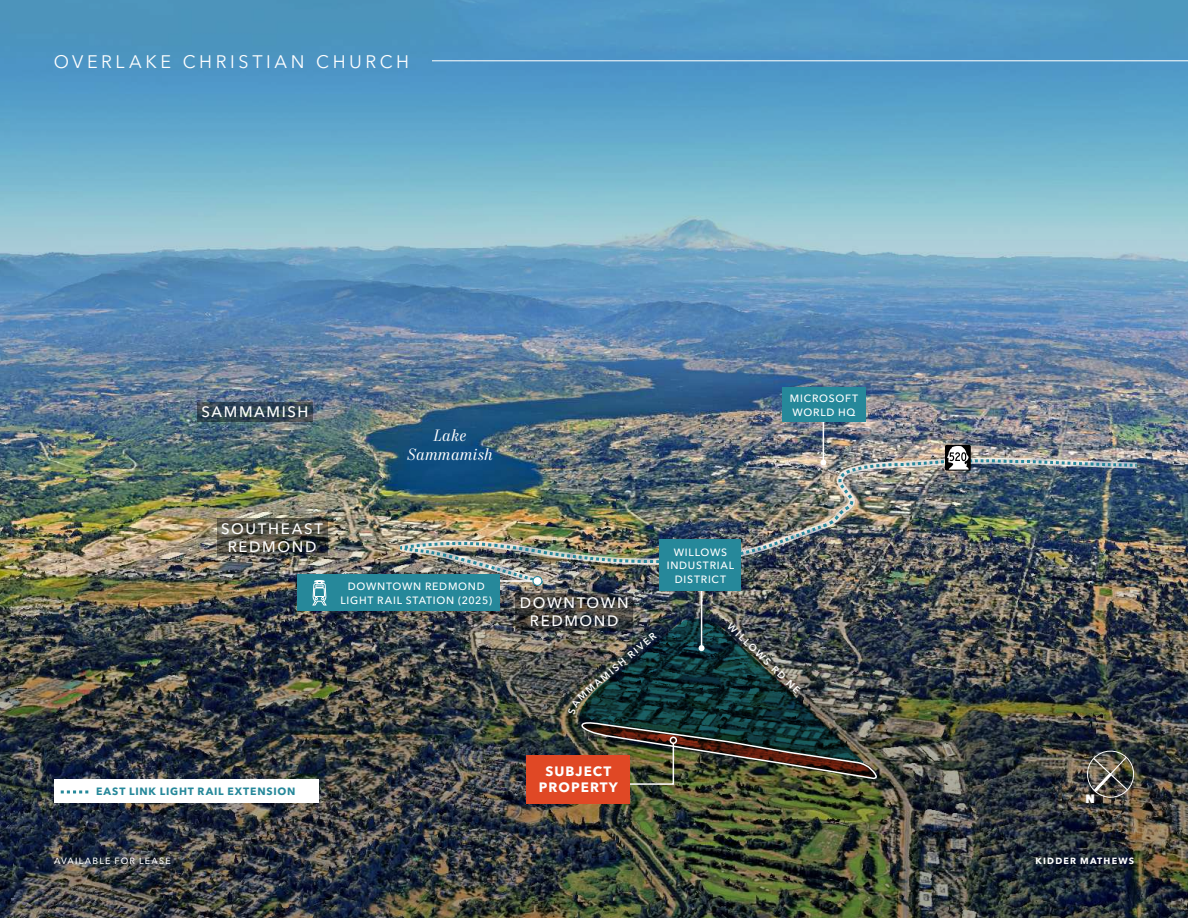
<style>
.page{position:relative;width:1188px;height:918px;background:#fff}
.page>*{position:absolute;margin:0;border:0;box-sizing:border-box;transform-origin:0 0}
.t1{font:18px "Avenir Next LT Pro";letter-spacing:.2em;color:#fff}
.Water_-_White_2023{font:italic 16.5px/19.5px "Mort Modern 08";letter-spacing:.015em;color:#fff;text-align:center}
.Bigger_City_-_White_2023{font:500 15px/18px "Avenir Next LT Pro";letter-spacing:.11em;color:#fff;text-align:center}
.Subject_Property_Callout{font:700 13.5px/16.5px "Avenir Next LT Pro";letter-spacing:.08em;color:#fff;text-align:center}
.t2{font:800 12px "Avenir Next LT Pro";color:#fff}
.Other_Callout_Text_-_White_2023{font:500 10.5px/13.5px "Avenir Next LT Pro";letter-spacing:.075em;color:#fff;text-align:center}
.Map_Highlight_-_Bold_-_Ash_2023{font:700 10.5px "Avenir Next LT Pro";letter-spacing:.075em;color:#26889a}
.Street_Names_-_White_2023{font:600 9.75px "Avenir Next LT Pro";color:#fff}
.t3{font:500 9px "Avenir Next LT Pro";letter-spacing:.13em;color:#fff}
.t4{font:700 9px "Avenir Next LT Pro";letter-spacing:.13em;color:#fff}
</style>
<div class="page">
<img style="left:0;top:0;width:1188px;height:449px">
<img style="left:0;top:469px;width:1188px;height:449px">
<svg style="left:516px;top:593px;width:117px;height:38px;background:#413f3d"></svg>
<svg style="left:217px;top:518px;width:110px;height:38px;background:#4e4d44"></svg>
<svg style="left:197px;top:402px;width:116px;height:20px;background:#314451"></svg>
<div style="left:54px;top:779px;width:265px;height:24px;background:#fff"></div>
<svg style="left:61px;top:790px;width:27px;height:3px"></svg>
<hr style="left:823px;top:404px;width:1px;height:59px;background:#fff">
<div style="left:782px;top:387px;width:84px;height:35px;background:#26889a"></div>
<div style="left:526px;top:755px;width:104px;height:48px;background:#e04825"></div>
<div style="left:297px;top:575px;width:203px;height:36px;background:#26889a"></div>
<svg style="left:312px;top:562px;width:15px;height:62px"></svg>
<div style="left:532px;top:576px;width:10px;height:10px;border:1px solid #26889a;border-radius:50%"></div>
<img style="left:1084px;top:749px;width:53px;height:51px">
<div style="left:945px;top:445px;width:26px;height:26px;background:#000;border-radius:2px"></div>
<img style="left:400px;top:446px;width:737px;height:139px">
<hr style="left:701px;top:577px;width:1px;height:71px;background:#fff">
<div style="left:660px;top:540px;width:81px;height:51px;background:#26889a"></div>
<hr style="left:432px;top:61px;width:756px;height:1px;background:#fff">
<img style="left:568px;top:617px;width:311px;height:169px">
<h1 class="t1" style="left:54px;top:51px;width:357px">OVERLAKE CHRISTIAN CHURCH</h1>
<p class="Bigger_City_-_White_2023" style="left:201px;top:403px;width:109px">SAMMAMISH</p>
<p class="Water_-_White_2023" style="left:406px;top:426px;width:88px">Lake<br>Sammamish</p>
<p class="Bigger_City_-_White_2023" style="left:221px;top:520px;width:103px">SOUTHEAST<br>REDMOND</p>
<p class="Other_Callout_Text_-_White_2023" style="left:341px;top:580px;width:153px">DOWNTOWN REDMOND<br>LIGHT RAIL STATION (2025)</p>
<p class="Map_Highlight_-_Bold_-_Ash_2023" style="left:96px;top:785px;width:201px">EAST LINK LIGHT RAIL EXTENSION</p>
<p class="Other_Callout_Text_-_White_2023" style="left:790px;top:392px;width:70px;text-align:left">MICROSOFT<br>WORLD HQ</p>
<p class="Bigger_City_-_White_2023" style="left:520px;top:594px;width:110px">DOWNTOWN<br>REDMOND</p>
<p class="Street_Names_-_White_2023" style="left:575px;top:694px;width:101px;rotate:-40deg">MMAMISH RIVER</p>
<p class="Other_Callout_Text_-_White_2023" style="left:667px;top:545px;width:69px">WILLOWS<br>INDUSTRIAL<br>DISTRICT</p>
<p class="Street_Names_-_White_2023" style="left:733px;top:620px;width:99px;rotate:44deg">WILLOWS RD NE</p>
<p class="Subject_Property_Callout" style="left:539px;top:763px;width:80px">SUBJECT<br>PROPERTY</p>
<p class="t2" style="left:1085px;top:792px;width:11px">N</p>
<p class="t3" style="left:54px;top:855px;width:118px">AVAILABLE FOR LEASE</p>
<p class="t4" style="left:1036px;top:855px;width:100px">KIDDER MATHEWS</p>
</div>
